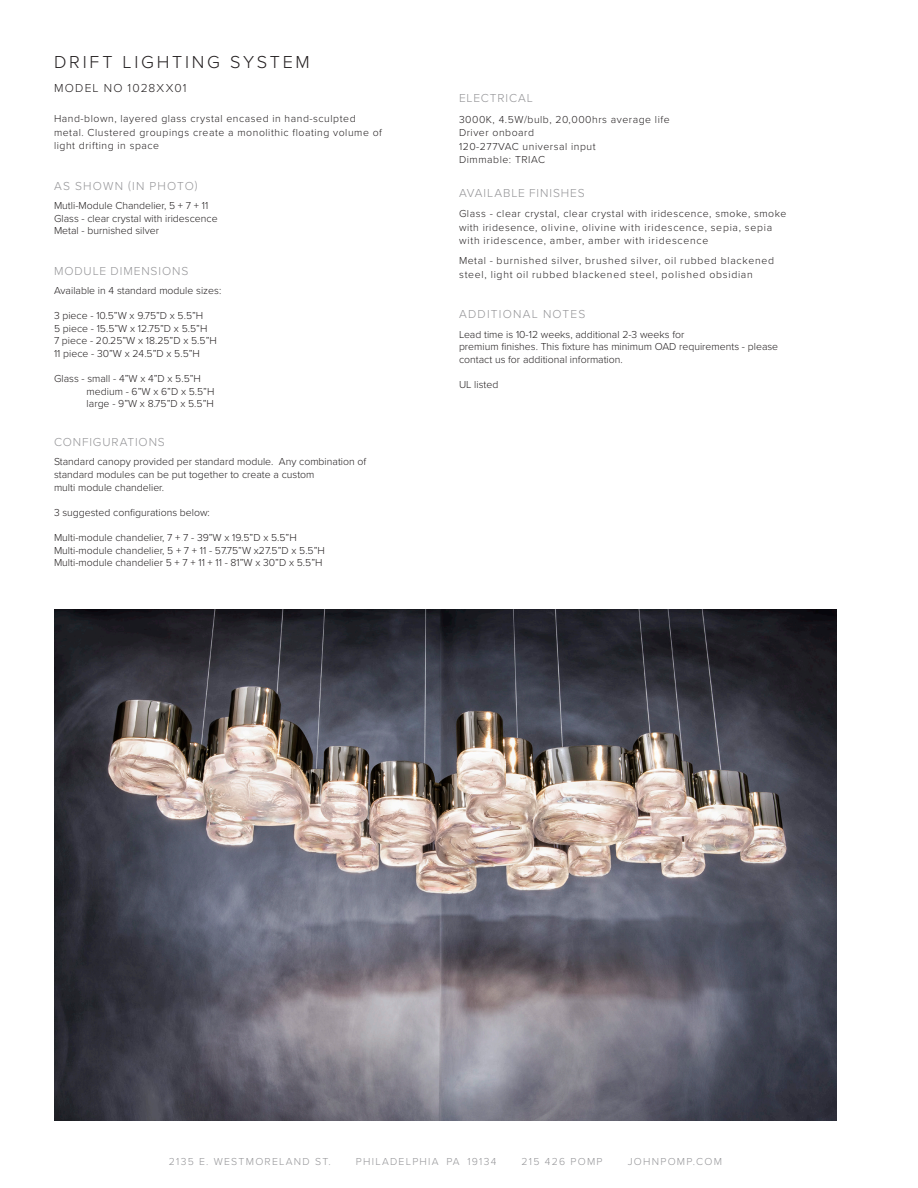
<style>
.page{position:relative;width:918px;height:1188px;background:#fff}
.page>*{position:absolute;margin:0;border:0;box-sizing:border-box;transform-origin:0 0}
.t1{font:300 18px "Proxima Nova";letter-spacing:.15em;color:#231f20}
.BODY_COPY_1{font:300 12px "Proxima Nova";letter-spacing:.075em;color:#959598}
.SUB_HEAD{font:300 12px "Proxima Nova";letter-spacing:.105em;color:#959598}
.t2{font:300 12px "Proxima Nova";letter-spacing:.1em;color:#231f20}
.TearSheet_Body_Text{font:300 10.5px/12.6px "Proxima Nova";color:#231f20}
.BODY_COPY_1-2{font:300 10.5px/13.5px "Proxima Nova";letter-spacing:.05em;color:#231f20}
.BODY_COPY_1-3{font:300 10.5px/13.5px "Proxima Nova";letter-spacing:.07em;color:#231f20}
.t3{font:300 10.5px "Proxima Nova";letter-spacing:.12em;color:#959598}
</style>
<div class="page">
<img style="left:54px;top:609px;width:783px;height:511px">
<p class="t1" style="left:54px;top:49px;width:257px">DRIFT LIGHTING SYSTEM</p>
<p class="t2" style="left:54px;top:79px;width:134px">MODEL NO 1028XX01</p>
<p class="BODY_COPY_1-2" style="left:54px;top:111px;width:330px">Hand-blown, layered glass crystal encased in hand-sculpted metal. Clustered groupings create a monolithic floating volume of light drifting in space</p>
<p class="SUB_HEAD" style="left:54px;top:177px;width:145px">AS SHOWN (IN PHOTO)</p>
<p class="TearSheet_Body_Text" style="left:54px;top:199px;width:156px">Mutli-Module Chandelier, 5 + 7 + 11</p>
<p class="TearSheet_Body_Text" style="left:54px;top:211px;width:165px">Glass - clear crystal with iridescence</p>
<p class="TearSheet_Body_Text" style="left:54px;top:224px;width:107px">Metal - burnished silver</p>
<p class="BODY_COPY_1" style="left:54px;top:262px;width:136px">MODULE DIMENSIONS</p>
<p class="TearSheet_Body_Text" style="left:54px;top:284px;width:169px">Available in 4 standard module sizes:</p>
<p class="TearSheet_Body_Text" style="left:54px;top:309px;width:151px">3 piece - 10.5”W x 9.75”D x 5.5”H</p>
<p class="TearSheet_Body_Text" style="left:54px;top:321px;width:155px">5 piece - 15.5”W x 12.75”D x 5.5”H</p>
<p class="TearSheet_Body_Text" style="left:54px;top:334px;width:164px">7 piece - 20.25”W x 18.25”D x 5.5”H</p>
<p class="TearSheet_Body_Text" style="left:54px;top:347px;width:147px">11 piece - 30”W x 24.5”D x 5.5”H</p>
<p class="TearSheet_Body_Text" style="left:54px;top:372px;width:148px">Glass - small - 4”W x 4”D x 5.5”H</p>
<p class="TearSheet_Body_Text" style="left:87px;top:384px;width:129px">medium - 6”W x 6”D x 5.5”H</p>
<p class="TearSheet_Body_Text" style="left:87px;top:397px;width:129px">large - 9”W x 8.75”D x 5.5”H</p>
<p class="BODY_COPY_1" style="left:54px;top:433px;width:112px">CONFIGURATIONS</p>
<p class="TearSheet_Body_Text" style="left:54px;top:455px;width:314px">Standard canopy provided per standard module. Any combination of standard modules can be put together to create a custom</p>
<p class="TearSheet_Body_Text" style="left:54px;top:480px;width:112px">multi module chandelier.</p>
<p class="TearSheet_Body_Text" style="left:54px;top:505px;width:157px">3 suggested configurations below:</p>
<p class="TearSheet_Body_Text" style="left:54px;top:531px;width:244px">Multi-module chandelier, 7 + 7 - 39”W x 19.5”D x 5.5”H</p>
<p class="TearSheet_Body_Text" style="left:54px;top:543px;width:272px">Multi-module chandelier, 5 + 7 + 11 - 57.75”W x27.5”D x 5.5”H</p>
<p class="TearSheet_Body_Text" style="left:54px;top:556px;width:270px">Multi-module chandelier 5 + 7 + 11 + 11 - 81”W x 30”D x 5.5”H</p>
<p class="BODY_COPY_1" style="left:459px;top:89px;width:75px">ELECTRICAL</p>
<p class="BODY_COPY_1-2" style="left:459px;top:112px;width:212px">3000K, 4.5W/bulb, 20,000hrs average life</p>
<p class="BODY_COPY_1-2" style="left:459px;top:125px;width:77px">Driver onboard</p>
<p class="BODY_COPY_1-2" style="left:459px;top:139px;width:138px">120-277VAC universal input</p>
<p class="BODY_COPY_1-2" style="left:459px;top:152px;width:88px">Dimmable: TRIAC</p>
<p class="BODY_COPY_1" style="left:459px;top:184px;width:127px">AVAILABLE FINISHES</p>
<p class="BODY_COPY_1-2" style="left:459px;top:206px;width:329px">Glass - clear crystal, clear crystal with iridescence, smoke, smoke with iridesence, olivine, olivine with iridescence, sepia, sepia with iridescence, amber, amber with iridescence</p>
<p class="BODY_COPY_1-3" style="left:459px;top:253px;width:317px">Metal - burnished silver, brushed silver, oil rubbed blackened steel, light oil rubbed blackened steel, polished obsidian</p>
<p class="SUB_HEAD" style="left:459px;top:305px;width:128px">ADDITIONAL NOTES</p>
<p class="TearSheet_Body_Text" style="left:459px;top:327px;width:321px">Lead time is 10-12 weeks, additional 2-3 weeks for<br>premium finishes. This fixture has minimum OAD requirements - please contact us for additional information.</p>
<p class="TearSheet_Body_Text" style="left:459px;top:378px;width:41px">UL listed</p>
<p class="t3" style="left:169px;top:1153px;width:164px">2135 E. WESTMORELAND ST.</p>
<p class="t3" style="left:356px;top:1153px;width:142px">PHILADELPHIA PA 19134</p>
<p class="t3" style="left:522px;top:1153px;width:82px">215 426 POMP</p>
<p class="t3" style="left:628px;top:1153px;width:96px">JOHNPOMP.COM</p>
</div>
